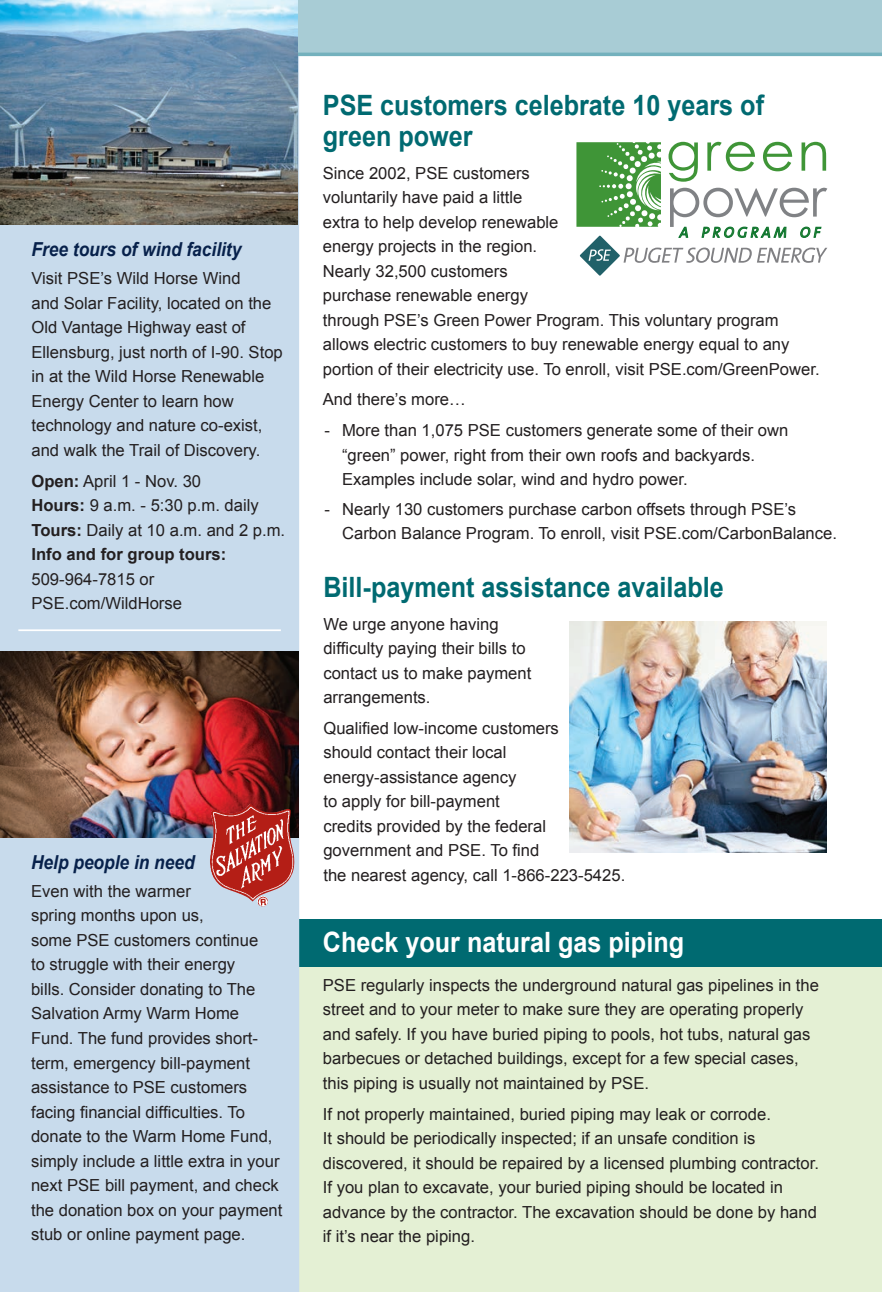
<style>
.page{position:relative;width:882px;height:1292px;background:#fff}
.page>*{position:absolute;margin:0;border:0;box-sizing:border-box;transform-origin:0 0}
.t1{font:700 28px/31.5px "Arial";color:#006a71;scale:.9 1}
.t2{font:700 28px "Arial";color:#fff;scale:.9 1}
.t3{font:italic 700 19.25px "Arial";color:#07214b;scale:.9 1}
.t4{font:16.62px/24.5px "Arial";color:#231f20}
.s1{font-weight:700}
</style>
<div class="page">
<div style="left:298px;top:963px;width:584px;height:329px;background:#e4f0d4"></div>
<div style="left:298px;top:919px;width:584px;height:47px;background:#006a71"></div>
<div style="left:0;top:55px;width:299px;height:1237px;background:#c8dbec"></div>
<div style="left:0;top:0;width:882px;height:56px;background:#a8ccd5"></div>
<hr style="left:0;top:53px;width:882px;height:3px;background:#74b1bd">
<img style="left:0;top:0;width:298px;height:225px">
<img style="left:0;top:651px;width:298px;height:186px">
<img style="left:210px;top:803px;width:84px;height:103px">
<hr style="left:18px;top:629px;width:263px;height:2px;background:#fff">
<img style="left:569px;top:621px;width:258px;height:231px">
<svg style="left:576px;top:142px;width:85px;height:85px;background:#62a85c"></svg>
<svg style="left:669px;top:142px;width:29px;height:40px"></svg>
<svg style="left:707px;top:142px;width:48px;height:29px"></svg>
<svg style="left:763px;top:142px;width:29px;height:29px"></svg>
<svg style="left:802px;top:142px;width:24px;height:29px"></svg>
<svg style="left:670px;top:188px;width:157px;height:50px"></svg>
<svg style="left:624px;top:247px;width:203px;height:16px"></svg>
<svg style="left:580px;top:235px;width:40px;height:41px"></svg>
<svg style="left:589px;top:249px;width:22px;height:12px"></svg>
<p class="t3" style="left:32px;top:237px;width:235px">Free tours of wind facility</p>
<p class="t4" style="left:32px;top:266px;width:253px">Visit PSE’s Wild Horse Wind<br>and Solar Facility, located on the<br>Old Vantage H ighway east of<br>Ellensburg, just north of I-90. Stop in at the Wild Horse Renewable<br>Energy Center to learn how technology and nature co-exist, and walk the Trail of Discovery.</p>
<p class="t4" style="left:32px;top:469px;width:255px"><span class="s1">Open:</span> April 1 - Nov. 30<br><span class="s1">Hours:</span> 9 a.m. - 5:30 p.m. daily<br><span class="s1">Tours:</span> Daily at 10 a.m. and 2 p.m.<br><span class="s1">Info and for group tours:</span></p>
<p class="t4" style="left:32px;top:567px;width:152px">509-964-7815 or<br>PSE.com/WildHorse</p>
<p class="t3" style="left:31px;top:849px;width:183px">Help people in need</p>
<p class="t4" style="left:31px;top:879px;width:253px">Even with the warmer<br>spring months upon us,<br>some PSE customers continue<br>to struggle with their energy<br>bills. Consider donating to The<br>Salvation Army Warm H ome<br>Fund. The fund provides short&shy;term, emergency bill-payment assistance to PSE customers facing financial difficulties. To donate to the Warm Home Fund, simply include a little extra in your next PSE bill payment, and check the donation box on your payment stub or online payment page.</p>
<h1 class="t1" style="left:323px;top:90px;width:492px">PSE customers celebrate 10 years of green power</h1>
<p class="t4" style="left:323px;top:161px;width:498px">Since 2002, PSE customers<br>voluntarily have paid a little<br>extra to help develop renewable<br>energy projects in the region.<br>Nearly 32,500 customers<br>purchase renewable energy<br>through PSE’s Green Power Program. This voluntary program allows electric customers to buy renewable energy equal to any portion of their electricity use. To enroll, visit PSE.com/GreenPower.</p>
<p class="t4" style="left:323px;top:387px;width:144px">And there’s more…</p>
<p class="t4" style="left:342px;top:418px;width:448px;text-indent:-18px">- More than 1,075 PSE customers generate some of their own “green” power, right from their own roofs and backyards.<br>Examples include solar, wind and hydro power.</p>
<p class="t4" style="left:342px;top:497px;width:496px;text-indent:-18px">- Nearly 130 customers purchase carbon offsets through PSE’s<br>Carbon Balance Program. To enroll, visit PSE.com/CarbonBalance.</p>
<h1 class="t1" style="left:323px;top:573px;width:447px">Bill-payment assistance available</h1>
<p class="t4" style="left:323px;top:611px;width:209px">We urge anyone having difficulty paying their bills to contact us to make payment arrangements.</p>
<p class="t4" style="left:323px;top:716px;width:303px">Qualified low-income customers<br>should contact their local energy-assistance agency<br>to apply for bill-payment<br>credits provided by the federal government and PSE. To find<br>the nearest agency, call 1-866-223-5425.</p>
<h1 class="t2" style="left:323px;top:924px;width:403px">Check your natural gas piping</h1>
<p class="t4" style="left:323px;top:973px;width:498px">PSE regularly inspects the underground natural gas pipelines in the street and to your meter to make sure they are operating properly and safely. If you have buried piping to pools, hot tubs, natural gas barbecues or detached buildings, except for a few special cases, this piping is usually not maintained by PSE.</p>
<p class="t4" style="left:323px;top:1101px;width:498px">If not properly maintained, buried piping may leak or corrode.<br>It should be periodically inspected; if an unsafe condition is discovered, it should be repaired by a licensed plumbing contractor.<br>If you plan to excavate, your buried piping should be located in advance by the contractor. The excavation should be done by hand if it’s near the piping.</p>
</div>
